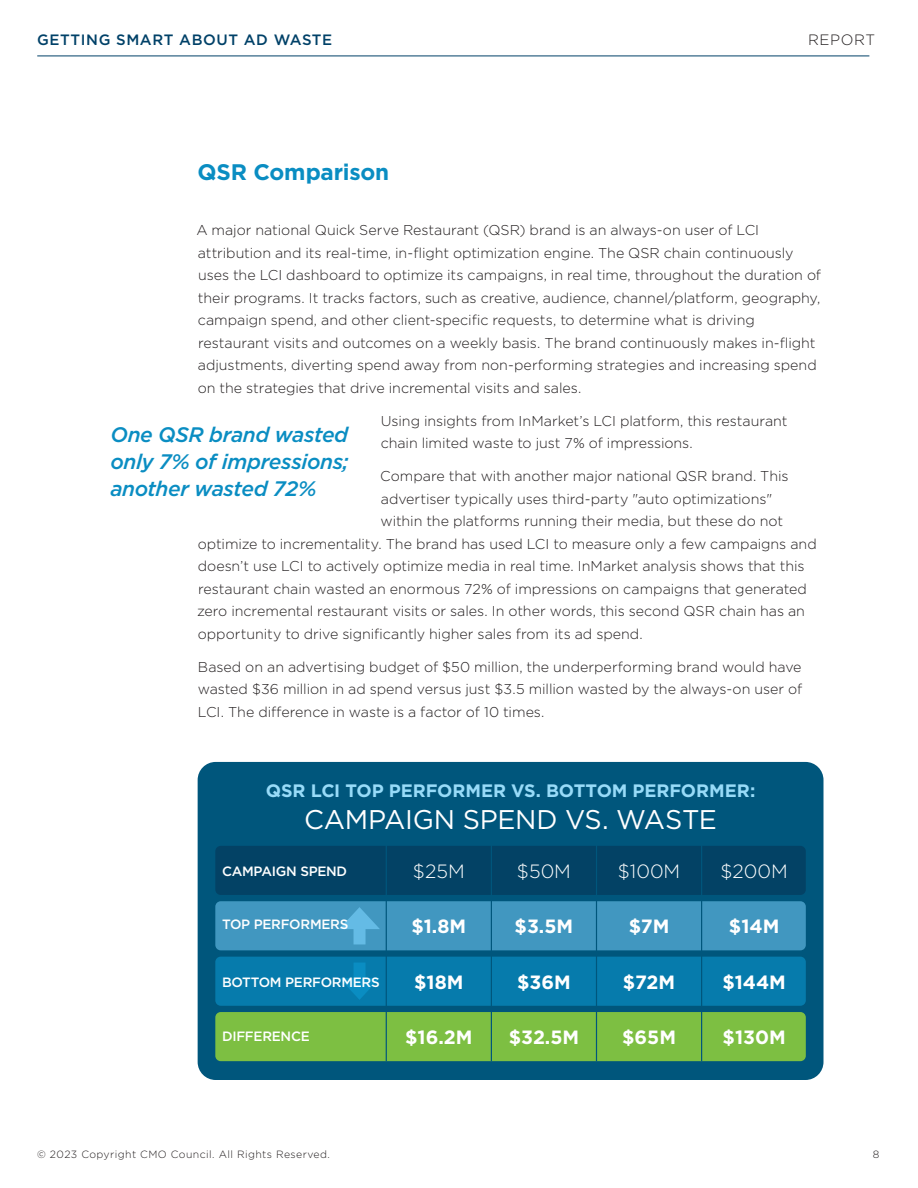
<style>
.page{position:relative;width:918px;height:1188px;background:#fff}
.page>*{position:absolute;margin:0;border:0;box-sizing:border-box;transform-origin:0 0}
.Body_Text{font:27px "Gotham";letter-spacing:-.01em;color:#fff}
.Body_Text-2{font:700 22.5px "Gotham";letter-spacing:-.005em;color:#0a8dc2}
.Body_Text-3{font:italic 500 21px/27px "Gotham";letter-spacing:-.02em;color:#0a8dc2;text-align:justify}
.Question_Description{font:700 19.2px "Gotham";color:#fff}
.Question_Description-2{font:300 19.2px "Gotham";color:#fff}
.Body_Text-4{font:700 18px "Gotham";letter-spacing:-.005em;color:#98dbf8}
.t1{font:500 15px "Gotham";letter-spacing:.04em;color:#004168}
.t2{font:300 15px "Gotham";letter-spacing:.04em;color:#231f20}
.Body_Text-5{font:300 14.25px/22.5px "Gotham";letter-spacing:-.005em;color:#231f20}
.Question_Description-3{font:500 13.5px "Gotham";letter-spacing:-.02em;color:#fff}
.t3{font:300 10.5px "Gotham";letter-spacing:.04em;color:#231f20}
</style>
<div class="page">
<hr style="left:37px;top:56px;width:832px;height:1px;background:#004168">
<div style="left:198px;top:762px;width:625px;height:318px;background:#00567c;border-radius:18px"></div>
<div style="left:215px;top:846px;width:591px;height:49px;background:#034265;border-radius:5px"></div>
<div style="left:215px;top:1012px;width:591px;height:49px;background:#7dbf42;border-radius:5px"></div>
<div style="left:215px;top:957px;width:591px;height:49px;background:#067bac;border-radius:5px"></div>
<div style="left:215px;top:901px;width:591px;height:49px;background:#4197c0;border-radius:5px"></div>
<hr style="left:701px;top:843px;width:1px;height:218px;background:#00567c">
<hr style="left:596px;top:843px;width:1px;height:218px;background:#00567c">
<hr style="left:491px;top:843px;width:1px;height:218px;background:#00567c">
<hr style="left:386px;top:843px;width:1px;height:218px;background:#00567c">
<div style="left:354px;top:920px;width:12px;height:24px;background:#64bbe5"></div>
<svg style="left:339px;top:907px;width:41px;height:22px"></svg>
<div style="left:354px;top:963px;width:12px;height:24px;background:#0a8dc2"></div>
<svg style="left:340px;top:978px;width:39px;height:22px"></svg>
<p class="t1" style="left:37px;top:29px;width:297px">GETTING SMART ABOUT AD WASTE</p>
<p class="t2" style="left:808px;top:30px;width:69px">REPORT</p>
<p class="Body_Text-2" style="left:197px;top:157px;width:193px">QSR Comparison</p>
<p class="Body_Text-5" style="left:196px;top:219px;width:626px">A major national Quick Serve Restaurant (QSR) brand is an always-on user of LCI attribution and its real-time, in-flight optimization engine. The QSR chain continuously uses the LCI dashboard to optimize its campaigns, in real time, throughout the duration of their programs. It tracks factors, such as creative, audience, channel/platform, geography, campaign spend, and other client-specific requests, to determine what is driving restaurant visits and outcomes on a weekly basis. The brand continuously makes in-flight adjustments, diverting spend away from non-performing strategies and increasing spend on the strategies that drive incremental visits and sales.</p>
<p class="Body_Text-5" style="left:381px;top:409px;width:408px">Using insights from InMarket’s LCI platform, this restaurant chain limited waste to just 7% of impressions.</p>
<p class="Body_Text-5" style="left:380px;top:465px;width:410px">Compare that with another major national QSR brand. This</p>
<p class="Body_Text-5" style="left:381px;top:487px;width:393px">advertiser typically uses third-party "auto optimizations"</p>
<p class="Body_Text-5" style="left:381px;top:510px;width:404px">within the platforms running their media, but these do not</p>
<p class="Body_Text-5" style="left:198px;top:532px;width:620px">optimize to incrementality. The brand has used LCI to measure only a few campaigns and</p>
<p class="Body_Text-5" style="left:198px;top:555px;width:608px">doesn’t use LCI to actively optimize media in real time. InMarket analysis shows that this</p>
<p class="Body_Text-5" style="left:198px;top:577px;width:610px">restaurant chain wasted an enormous 72% of impressions on campaigns that generated</p>
<p class="Body_Text-5" style="left:197px;top:600px;width:609px">zero incremental restaurant visits or sales. In other words, this second QSR chain has an</p>
<p class="Body_Text-5" style="left:198px;top:622px;width:447px">opportunity to drive significantly higher sales from its ad spend.</p>
<p class="Body_Text-5" style="left:198px;top:655px;width:606px;text-align:justify">Based on an advertising budget of $50 million, the underperforming brand would have wasted $36 million in ad spend versus just $3.5 million wasted by the always-on user of LCI. The difference in waste is a factor of 10 times.</p>
<p class="Body_Text-3" style="left:110px;top:421px;width:240px">One QSR brand wasted only 7% of impressions; another wasted 72%</p>
<p class="Body_Text-4" style="left:266px;top:779px;width:491px">QSR LCI TOP PERFORMER VS. BOTTOM PERFORMER:</p>
<p class="Body_Text" style="left:304px;top:802px;width:415px">CAMPAIGN SPEND VS. WASTE</p>
<p class="Question_Description-3" style="left:222px;top:863px;width:127px">CAMPAIGN SPEND</p>
<p class="Question_Description-2" style="left:413px;top:859px;width:53px">$25M</p>
<p class="Question_Description-2" style="left:517px;top:859px;width:56px">$50M</p>
<p class="Question_Description-2" style="left:618px;top:859px;width:64px">$100M</p>
<p class="Question_Description-2" style="left:720px;top:859px;width:69px">$200M</p>
<p class="Question_Description-3" style="left:222px;top:915px;width:128px">TOP PERFORMERS</p>
<p class="Question_Description-3" style="left:222px;top:973px;width:159px">BOTTOM PERFORMERS</p>
<p class="Question_Description" style="left:411px;top:914px;width:56px">$1.8M</p>
<p class="Question_Description" style="left:515px;top:914px;width:60px">$3.5M</p>
<p class="Question_Description" style="left:629px;top:914px;width:42px">$7M</p>
<p class="Question_Description" style="left:729px;top:914px;width:52px">$14M</p>
<p class="Question_Description" style="left:414px;top:969px;width:51px">$18M</p>
<p class="Question_Description" style="left:517px;top:969px;width:55px">$36M</p>
<p class="Question_Description" style="left:623px;top:969px;width:54px">$72M</p>
<p class="Question_Description" style="left:722px;top:969px;width:65px">$144M</p>
<p class="Question_Description-3" style="left:222px;top:1027px;width:89px">DIFFERENCE</p>
<p class="Question_Description" style="left:405px;top:1025px;width:69px">$16.2M</p>
<p class="Question_Description" style="left:509px;top:1025px;width:72px">$32.5M</p>
<p class="Question_Description" style="left:622px;top:1025px;width:55px">$65M</p>
<p class="Question_Description" style="left:723px;top:1025px;width:65px">$130M</p>
<p class="t3" style="left:37px;top:1148px;width:294px">© 2023 Copyright CMO Council. All Rights Reserved.</p>
<p class="t3" style="left:873px;top:1148px;width:8px">8</p>
</div>
